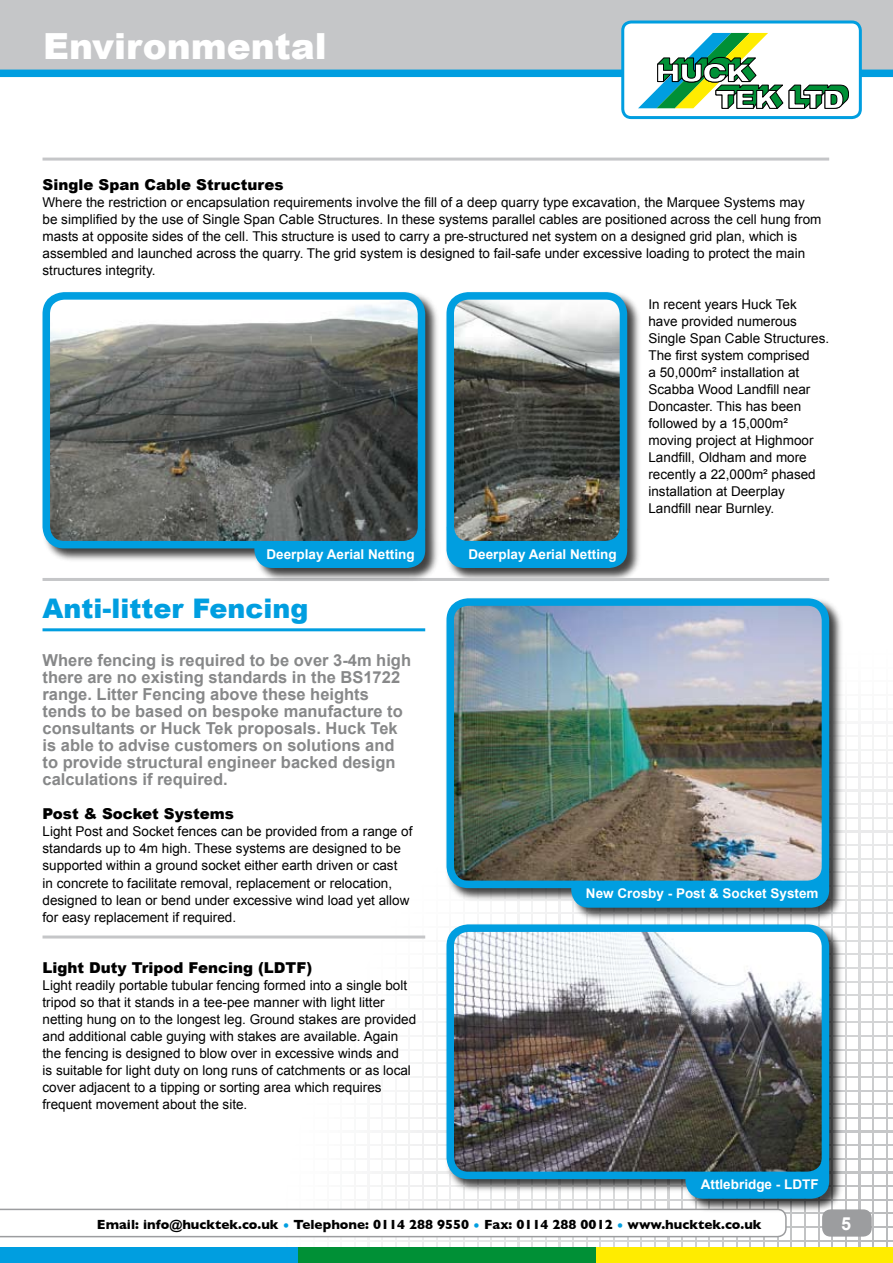
<style>
.page{position:relative;width:893px;height:1263px;background:#fff}
.page>*{position:absolute;margin:0;border:0;box-sizing:border-box;transform-origin:0 0}
.t1{font:900 36px "Arial";color:#fff}
.t2{font:900 27px "Arial";color:#009ee0}
.t3{font:700 16.5px/17px "Arial";color:#878889}
.t4{font:900 15px "Arial";color:#000}
.t5{font:13.5px/17px "Arial";color:#000}
.t6{font:700 13.5px "Arial";color:#fff}
.t7{font:700 13.5px "Gill Sans";color:#000}
.s1{color:#009ee0}
</style>
<div class="page">
<svg style="left:218px;top:628px;width:675px;height:619px"></svg>
<svg style="left:218px;top:1240px;width:675px;height:1px"></svg>
<hr style="left:218px;top:1226px;width:675px;height:1px;background:#c1c2c4">
<hr style="left:218px;top:1213px;width:675px;height:1px;background:#c2c3c5">
<svg style="left:218px;top:1199px;width:675px;height:1px"></svg>
<svg style="left:218px;top:1185px;width:675px;height:2px"></svg>
<svg style="left:218px;top:1172px;width:675px;height:1px"></svg>
<svg style="left:218px;top:1158px;width:675px;height:1px"></svg>
<svg style="left:218px;top:1144px;width:675px;height:1px"></svg>
<svg style="left:218px;top:1131px;width:675px;height:1px"></svg>
<svg style="left:218px;top:1117px;width:675px;height:1px"></svg>
<svg style="left:218px;top:1104px;width:675px;height:1px"></svg>
<svg style="left:218px;top:1090px;width:675px;height:1px"></svg>
<svg style="left:218px;top:1076px;width:675px;height:2px"></svg>
<svg style="left:218px;top:1062px;width:675px;height:2px"></svg>
<svg style="left:218px;top:1049px;width:675px;height:1px"></svg>
<svg style="left:218px;top:1035px;width:675px;height:1px"></svg>
<svg style="left:218px;top:1022px;width:675px;height:1px"></svg>
<svg style="left:218px;top:1008px;width:675px;height:1px"></svg>
<svg style="left:218px;top:995px;width:675px;height:1px"></svg>
<svg style="left:218px;top:981px;width:675px;height:1px"></svg>
<svg style="left:218px;top:967px;width:675px;height:1px"></svg>
<svg style="left:218px;top:953px;width:675px;height:2px"></svg>
<svg style="left:218px;top:940px;width:675px;height:1px"></svg>
<svg style="left:218px;top:926px;width:675px;height:1px"></svg>
<svg style="left:218px;top:913px;width:675px;height:1px"></svg>
<svg style="left:218px;top:899px;width:675px;height:1px"></svg>
<svg style="left:218px;top:885px;width:675px;height:1px"></svg>
<svg style="left:218px;top:872px;width:675px;height:1px"></svg>
<svg style="left:218px;top:858px;width:675px;height:1px"></svg>
<svg style="left:218px;top:844px;width:675px;height:2px"></svg>
<svg style="left:218px;top:831px;width:675px;height:1px"></svg>
<svg style="left:218px;top:817px;width:675px;height:1px"></svg>
<svg style="left:218px;top:804px;width:675px;height:1px"></svg>
<svg style="left:218px;top:790px;width:675px;height:1px"></svg>
<svg style="left:218px;top:776px;width:675px;height:1px"></svg>
<svg style="left:218px;top:763px;width:675px;height:1px"></svg>
<hr style="left:218px;top:749px;width:675px;height:1px;background:#fff">
<hr style="left:218px;top:735px;width:675px;height:2px;background:#fff">
<hr style="left:218px;top:722px;width:675px;height:1px;background:#fff">
<hr style="left:218px;top:708px;width:675px;height:1px;background:#fff">
<hr style="left:218px;top:694px;width:675px;height:1px;background:#fff">
<hr style="left:218px;top:681px;width:675px;height:1px;background:#fff">
<hr style="left:218px;top:667px;width:675px;height:1px;background:#fff">
<hr style="left:218px;top:654px;width:675px;height:1px;background:#fff">
<hr style="left:218px;top:640px;width:675px;height:1px;background:#fff">
<hr style="left:231px;top:586px;width:2px;height:677px;background:#fff">
<hr style="left:245px;top:586px;width:1px;height:677px;background:#fff">
<hr style="left:259px;top:586px;width:1px;height:677px;background:#fff">
<hr style="left:272px;top:586px;width:2px;height:677px;background:#fff">
<hr style="left:286px;top:586px;width:1px;height:677px;background:#fff">
<hr style="left:300px;top:586px;width:1px;height:677px;background:#fff">
<hr style="left:313px;top:586px;width:1px;height:677px;background:#fff">
<hr style="left:327px;top:586px;width:1px;height:677px;background:#fff">
<hr style="left:341px;top:586px;width:1px;height:677px;background:#fff">
<hr style="left:354px;top:586px;width:1px;height:677px;background:#fff">
<hr style="left:368px;top:586px;width:1px;height:677px;background:#fff">
<hr style="left:382px;top:586px;width:1px;height:677px;background:#fff">
<hr style="left:395px;top:586px;width:1px;height:677px;background:#fff">
<svg style="left:409px;top:631px;width:1px;height:616px"></svg>
<svg style="left:423px;top:631px;width:1px;height:616px"></svg>
<svg style="left:436px;top:628px;width:1px;height:619px"></svg>
<svg style="left:463px;top:922px;width:2px;height:325px"></svg>
<svg style="left:572px;top:922px;width:2px;height:325px"></svg>
<svg style="left:613px;top:922px;width:2px;height:325px"></svg>
<svg style="left:763px;top:922px;width:2px;height:325px"></svg>
<svg style="left:791px;top:922px;width:1px;height:325px"></svg>
<svg style="left:804px;top:922px;width:1px;height:325px"></svg>
<svg style="left:818px;top:922px;width:1px;height:325px"></svg>
<svg style="left:832px;top:922px;width:1px;height:325px"></svg>
<svg style="left:845px;top:628px;width:1px;height:619px"></svg>
<svg style="left:859px;top:628px;width:1px;height:619px"></svg>
<svg style="left:872px;top:628px;width:2px;height:619px"></svg>
<svg style="left:886px;top:628px;width:1px;height:619px"></svg>
<div style="left:0;top:1247px;width:299px;height:16px;background:#009ee0"></div>
<div style="left:299px;top:1247px;width:297px;height:16px;background:#009036"></div>
<div style="left:596px;top:1247px;width:297px;height:16px;background:#ffec00"></div>
<div style="left:0;top:0;width:893px;height:70px;background:#c5c6c8"></div>
<div style="left:0;top:70px;width:893px;height:7px;background:#009ee0"></div>
<div style="left:623px;top:22px;width:237px;height:96px;background:#fff;border-radius:9px"></div>
<div style="left:621px;top:21px;width:241px;height:98px;border:3px solid #009ee0;border-radius:9px"></div>
<div style="left:822px;top:1209px;width:50px;height:27px;background:#9c9d9f;border-radius:9px"></div>
<svg style="left:638px;top:33px;width:211px;height:76px"></svg>
<svg style="left:0;top:1209px;width:787px;height:28px"></svg>
<hr style="left:43px;top:158px;width:786px;height:3px;background:#c5c6c8">
<div style="left:445px;top:291px;width:197px;height:291px;background:#000;opacity:.75"></div>
<div style="left:446px;top:513px;width:181px;height:55px;background:#009ee0;border-radius:18px"></div>
<img style="left:450px;top:296px;width:173px;height:249px;border-radius:18px">
<div style="left:446px;top:292px;width:181px;height:256px;border:8px solid #009ee0;border-radius:18px"></div>
<hr style="left:43px;top:628px;width:382px;height:3px;background:#009ee0">
<div style="left:445px;top:597px;width:399px;height:325px;background:#000;opacity:.75"></div>
<div style="left:571px;top:853px;width:258px;height:55px;background:#009ee0;border-radius:18px"></div>
<img style="left:450px;top:602px;width:375px;height:281px;border-radius:18px">
<div style="left:446px;top:598px;width:383px;height:290px;border:8px solid #009ee0;border-radius:18px"></div>
<hr style="left:43px;top:578px;width:786px;height:3px;background:#c5c6c8">
<div style="left:41px;top:291px;width:399px;height:291px;background:#000;opacity:.75"></div>
<div style="left:254px;top:513px;width:171px;height:55px;background:#009ee0;border-radius:18px"></div>
<img style="left:46px;top:296px;width:375px;height:249px;border-radius:18px">
<div style="left:43px;top:292px;width:382px;height:256px;border:8px solid #009ee0;border-radius:18px"></div>
<hr style="left:43px;top:935px;width:382px;height:3px;background:#c5c6c8">
<div style="left:445px;top:923px;width:399px;height:290px;background:#000;opacity:.75"></div>
<div style="left:685px;top:1144px;width:144px;height:55px;background:#009ee0;border-radius:18px"></div>
<img style="left:450px;top:933px;width:370px;height:242px">
<div style="left:446px;top:924px;width:383px;height:255px;border:8px solid #009ee0;border-radius:18px"></div>
<h1 class="t1" style="left:43px;top:26px;width:285px">Environmental</h1>
<p class="t4" style="left:43px;top:176px;width:243px">Single Span Cable Structures</p>
<p class="t5" style="left:43px;top:194px;width:780px">Where the restriction or encapsulation requirements involve the fill of a deep quarry type excavation, the Marquee Systems may be simplified by the use of Single Span Cable Structures. In these systems parallel cables are positioned across the cell hung from masts at opposite sides of the cell. This structure is used to carry a pre-structured net system on a designed grid plan, which is assembled and launched across the quarry. The grid system is designed to fail-safe under excessive loading to protect the main structures integrity.</p>
<p class="t6" style="left:267px;top:546px;width:150px">Deerplay Aerial Netting</p>
<h2 class="t2" style="left:43px;top:593px;width:268px">Anti-litter Fencing</h2>
<p class="t3" style="left:43px;top:652px;width:370px">Where fencing is required to be over 3-4m high there are no existing standards in the BS1722 range. Litter Fencing above these heights tends to be based on bespoke manufacture to consultants or Huck Tek proposals. Huck Tek is able to advise customers on solutions and to provide structural engineer backed design calculations if required.</p>
<p class="t4" style="left:43px;top:806px;width:193px">Post &amp; Socket Systems</p>
<p class="t5" style="left:43px;top:823px;width:371px">Light Post and Socket fences can be provided from a range of standards up to 4m high. These systems are designed to be supported within a ground socket either earth driven or cast<br>in concrete to facilitate removal, replacement or relocation, designed to lean or bend under excessive wind load yet allow for easy replacement if required.</p>
<p class="t4" style="left:43px;top:959px;width:271px">Light Duty Tripod Fencing (LDTF)</p>
<p class="t5" style="left:43px;top:976px;width:375px">Light readily portable tubular fencing formed into a single bolt tripod so that it stands in a tee-pee manner with light litter netting hung on to the longest leg. Ground stakes are provided and additional cable guying with stakes are available. Again the fencing is designed to blow over in excessive winds and<br>is suitable for light duty on long runs of catchments or as local cover adjacent to a tipping or sorting area which requires frequent movement about the site.</p>
<p class="t6" style="left:468px;top:546px;width:150px">Deerplay Aerial Netting</p>
<p class="t5" style="left:648px;top:296px;width:182px">In recent years Huck Tek have provided numerous<br>Single Span Cable Structures.<br>The first system comprised<br>a 50,000m² installation at<br>Scabba Wood Landfill near<br>Doncaster. This has been followed by a 15,000m² moving project at Highmoor<br>Landfill, Oldham and more recently a 22,000m² phased installation at Deerplay<br>Landfill near Burnley.</p>
<p class="t6" style="left:586px;top:886px;width:234px">New Crosby - Post &amp; Socket System</p>
<p class="t6" style="left:701px;top:1177px;width:119px">Attlebridge - LDTF</p>
<p class="t7" style="left:97px;top:1216px;width:666px">Email: info@hucktek.co.uk <span class="s1">•</span> Telephone: 0114 288 9550 <span class="s1">•</span> Fax: 0114 288 0012 <span class="s1">•</span> www.hucktek.co.uk</p>
</div>
